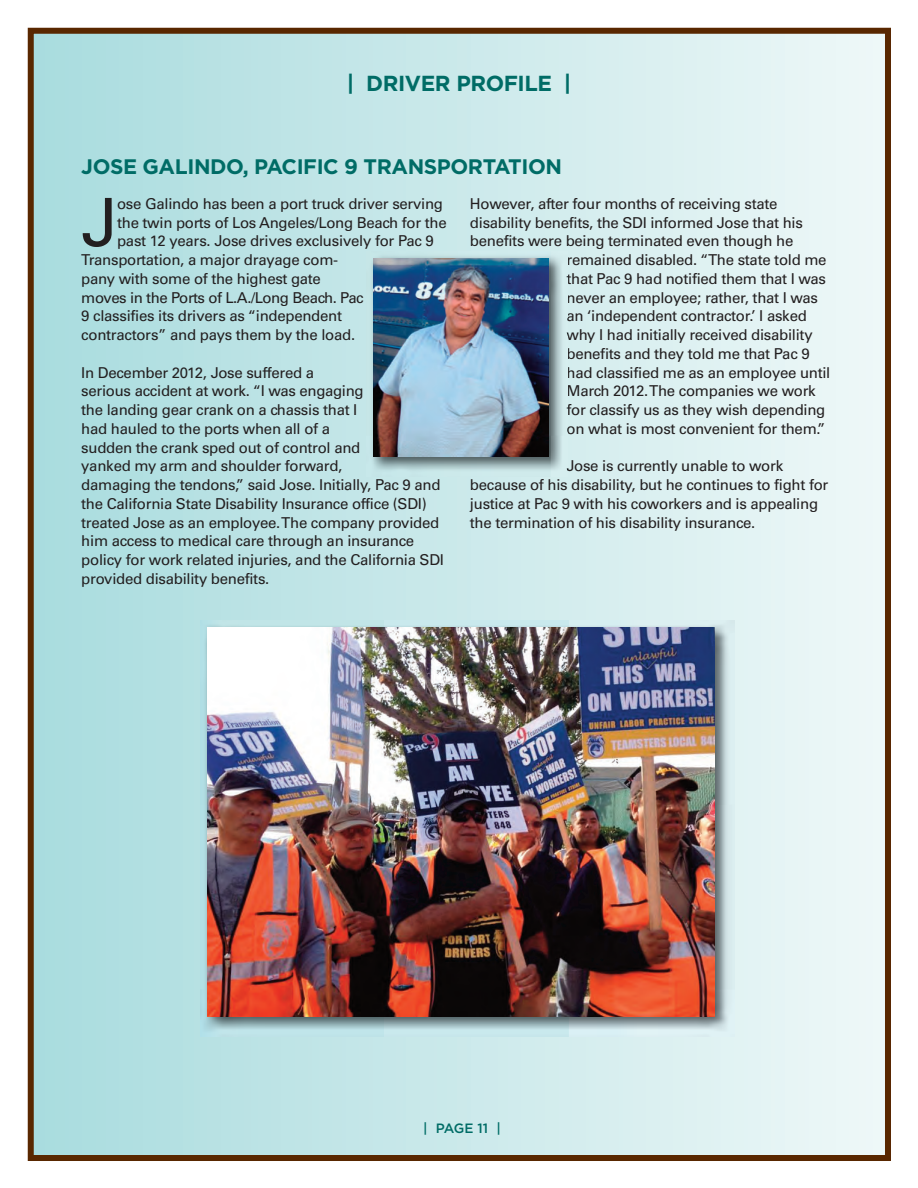
<style>
.page{position:relative;width:918px;height:1188px;background:#fff}
.page>*{position:absolute;margin:0;border:0;box-sizing:border-box;transform-origin:0 0}
.t1{font:66.9px "Univers LT";color:#231f20}
.t2{font:700 21.75px "Gotham";letter-spacing:-.02em;color:#006c66}
.t3{font:700 21px "Gotham";letter-spacing:-.02em;color:#006c66}
.t4{font:15px/18.8px "Univers LT";letter-spacing:-.02em;color:#231f20}
.t5{font:500 13.5px "Gotham";letter-spacing:-.02em;color:#006c66}
</style>
<div class="page">
<div style="left:29px;top:34px;width:859px;height:1122px;background:linear-gradient(to right,#a8dbde,#eef8f8)"></div>
<div style="left:28px;top:28px;width:863px;height:1133px;border:6px solid #592700"></div>
<img style="left:367px;top:251px;width:201px;height:225px">
<img style="left:373px;top:258px;width:175px;height:198px">
<img style="left:200px;top:621px;width:534px;height:415px">
<img style="left:207px;top:628px;width:507px;height:388px">
<h2 class="t2" style="left:347px;top:76px;width:226px">| DRIVER PROFILE |</h2>
<h3 class="t3" style="left:81px;top:160px;width:482px">JOSE GALINDO, PACIFIC 9 TRANSPORTATION</h3>
<h1 class="t1" style="left:81px;top:183px;width:39px">J</h1>
<p class="t4" style="left:117px;top:194px;width:327px">ose Galindo has been a port truck driver serving</p>
<p class="t4" style="left:117px;top:213px;width:331px">the twin ports of Los Angeles/Long Beach for the</p>
<p class="t4" style="left:117px;top:232px;width:318px">past 12 years. Jose drives exclusively for Pac 9</p>
<p class="t4" style="left:81px;top:250px;width:258px">Transportation, a major drayage com-</p>
<p class="t4" style="left:81px;top:269px;width:241px">pany with some of the highest gate</p>
<p class="t4" style="left:81px;top:288px;width:284px">moves in the Ports of L.A./Long Beach. Pac</p>
<p class="t4" style="left:81px;top:307px;width:262px">9 classifies its drivers as “independent</p>
<p class="t4" style="left:81px;top:325px;width:275px">contractors” and pays them by the load.</p>
<p class="t4" style="left:81px;top:363px;width:364px">In December 2012, Jose suffered a<br>serious accident at work. “I was engaging<br>the landing gear crank on a chassis that I<br>had hauled to the ports when all of a<br>sudden the crank sped out of control and<br>yanked my arm and shoulder forward,<br>damaging the tendons,” said Jose. Initially, Pac 9 and the California State Disability Insurance office (SDI) treated Jose as an employee. The company provided him access to medical care through an insurance policy for work related injuries, and the California SDI provided disability benefits.</p>
<p class="t4" style="left:470px;top:194px;width:309px">However, after four months of receiving state</p>
<p class="t4" style="left:470px;top:213px;width:335px">disability benefits, the SDI informed Jose that his</p>
<p class="t4" style="left:470px;top:232px;width:325px">benefits were being terminated even though he</p>
<p class="t4" style="left:566px;top:250px;width:262px">remained disabled. “The state told me</p>
<p class="t4" style="left:566px;top:269px;width:261px">that Pac 9 had notified them that I was</p>
<p class="t4" style="left:566px;top:288px;width:253px">never an employee; rather, that I was</p>
<p class="t4" style="left:566px;top:307px;width:242px">an ‘independent contractor.’ I asked</p>
<p class="t4" style="left:566px;top:325px;width:248px">why I had initially received disability</p>
<p class="t4" style="left:566px;top:344px;width:245px">benefits and they told me that Pac 9</p>
<p class="t4" style="left:566px;top:363px;width:265px">had classified me as an employee until</p>
<p class="t4" style="left:566px;top:382px;width:251px">March 2012. The companies we work</p>
<p class="t4" style="left:566px;top:400px;width:260px">for classify us as they wish depending</p>
<p class="t4" style="left:566px;top:419px;width:260px">on what is most convenient for them.”</p>
<p class="t4" style="left:470px;top:457px;width:360px;text-indent:97px">Jose is currently unable to work because of his disability, but he continues to fight for justice at Pac 9 with his coworkers and is appealing the termination of his disability insurance.</p>
<p class="t5" style="left:423px;top:1123px;width:79px">| PAGE 11 |</p>
</div>
